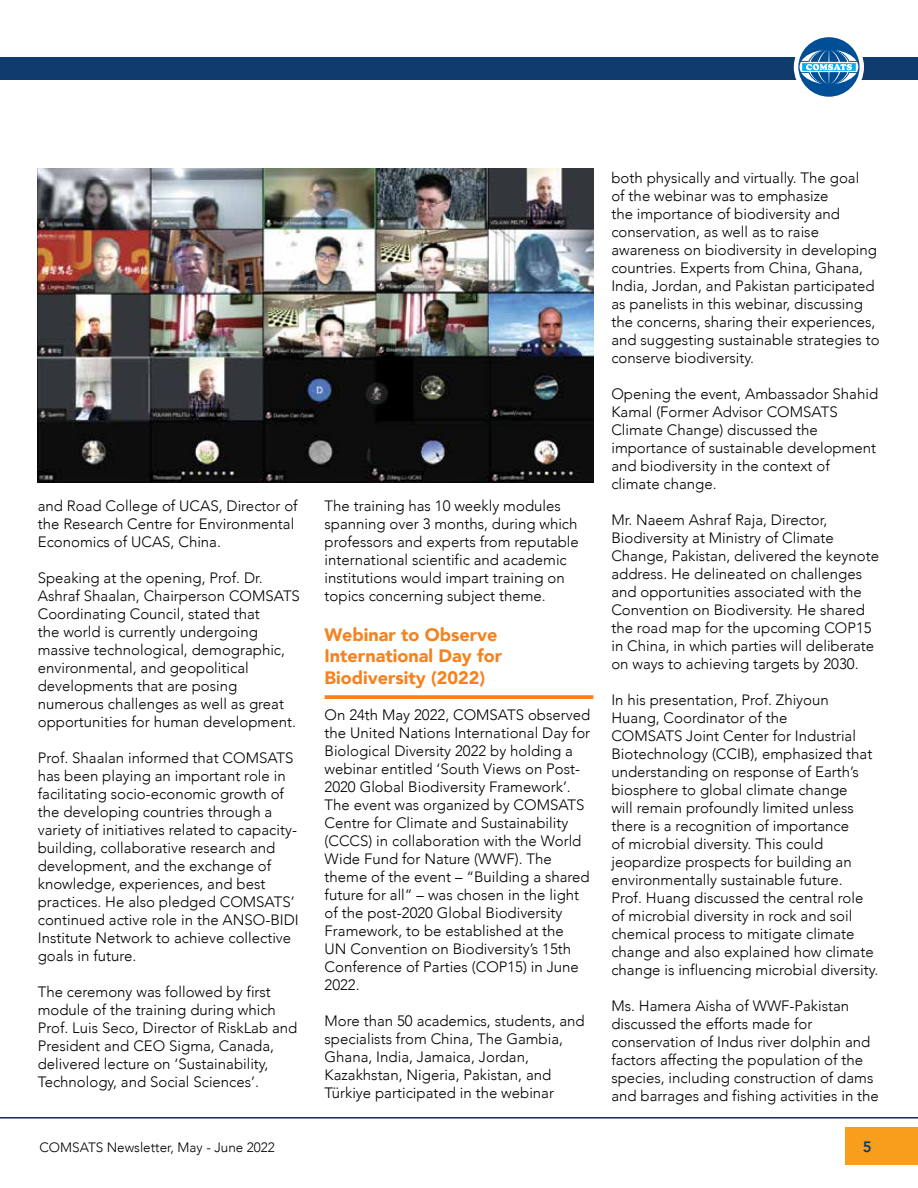
<style>
.page{position:relative;width:918px;height:1188px;background:#fff}
.page>*{position:absolute;margin:0;border:0;box-sizing:border-box;transform-origin:0 0}
.t1{font:900 18px/21.6px "Avenir";color:#f58220}
.t2{font:300 15px/18px "Avenir";color:#000}
.t3{font:800 15px "Avenir";color:#0f3c6c}
.t4{font:300 13.5px "Avenir";color:#000}
</style>
<div class="page">
<div style="left:0;top:0;width:918px;height:80px;background:#0f3c6c"></div>
<div style="left:0;top:0;width:918px;height:57px;background:#fff"></div>
<div style="left:794px;top:32px;width:70px;height:70px;background:#fff;border-radius:50%"></div>
<svg style="left:798px;top:37px;width:62px;height:60px"></svg>
<div style="left:845px;top:1127px;width:73px;height:38px;background:#f99d1c"></div>
<hr style="left:0;top:1117px;width:918px;height:2px;background:#102b4e">
<img style="left:38px;top:168px;width:555px;height:315px">
<svg style="left:325px;top:695px;width:268px;height:4px"></svg>
<p class="t2" style="left:38px;top:497px;width:261px">and Road College of UCAS, Director of the Research Centre for Environmental<br>Economics of UCAS, China.</p>
<p class="t2" style="left:38px;top:569px;width:264px">Speaking at the opening, Prof. Dr.<br>Ashraf Shaalan, Chairperson COMSATS Coordinating Council, stated that<br>the world is currently undergoing massive technological, demographic, environmental, and geopolitical developments that are posing numerous challenges as well as great opportunities for human development.</p>
<p class="t2" style="left:38px;top:749px;width:263px">Prof. Shaalan informed that COMSATS has been playing an important role in facilitating socio-economic growth of the developing countries through a variety of initiatives related to capacity&shy;building, collaborative research and development, and the exchange of knowledge, experiences, and best practices. He also pledged COMSATS’ continued active role in the ANSO-BIDI Institute Network to achieve collective goals in future.</p>
<p class="t2" style="left:38px;top:983px;width:261px">The ceremony was followed by first module of the training during which Prof. Luis Seco, Director of RiskLab and President and CEO Sigma, Canada, delivered lecture on ‘Sustainability, Technology, and Social Sciences’.</p>
<p class="t2" style="left:325px;top:497px;width:256px">The training has 10 weekly modules spanning over 3 months, during which professors and experts from reputable international scientific and academic institutions would impart training on topics concerning subject theme.</p>
<p class="t1" style="left:325px;top:623px;width:179px">Webinar to Observe<br>International Day for<br>Biodiversity (2022)</p>
<p class="t2" style="left:325px;top:706px;width:267px">On 24th May 2022, COMSATS observed the United Nations International Day for Biological Diversity 2022 by holding a webinar entitled ‘South Views on Post-2020 Global Biodiversity Framework’.<br>The event was organized by COMSATS Centre for Climate and Sustainability (CCCS) in collaboration with the World Wide Fund for Nature (WWF). The theme of the event – “Building a shared future for all” – was chosen in the light of the post-2020 Global Biodiversity Framework, to be established at the<br>UN Convention on Biodiversity’s 15th Conference of Parties (COP15) in June 2022.</p>
<p class="t2" style="left:325px;top:1012px;width:262px">More than 50 academics, students, and specialists from China, The Gambia, Ghana, India, Jamaica, Jordan, Kazakhstan, Nigeria, Pakistan, and Türkiye participated in the webinar</p>
<p class="t2" style="left:611px;top:169px;width:270px">both physically and virtually. The goal<br>of the webinar was to emphasize<br>the importance of biodiversity and conservation, as well as to raise awareness on biodiversity in developing countries. Experts from China, Ghana, India, Jordan, and Pakistan participated as panelists in this webinar, discussing the concerns, sharing their experiences, and suggesting sustainable strategies to conserve biodiversity.</p>
<p class="t2" style="left:611px;top:385px;width:268px">Opening the event, Ambassador Shahid<br>Kamal (Former Advisor COMSATS<br>Climate Change) discussed the importance of sustainable development and biodiversity in the context of climate change.</p>
<p class="t2" style="left:611px;top:511px;width:269px">Mr. Naeem Ashraf Raja, Director, Biodiversity at Ministry of Climate Change, Pakistan, delivered the keynote address. He delineated on challenges and opportunities associated with the Convention on Biodiversity. He shared the road map for the upcoming COP15 in China, in which parties will deliberate on ways to achieving targets by 2030.</p>
<p class="t2" style="left:611px;top:691px;width:268px">In his presentation, Prof. Zhiyoun Huang, Coordinator of the<br>COMSATS Joint Center for Industrial Biotechnology (CCIB), emphasized that understanding on response of Earth’s biosphere to global climate change<br>will remain profoundly limited unless there is a recognition of importance<br>of microbial diversity. This could jeopardize prospects for building an environmentally sustainable future.<br>Prof. Huang discussed the central role of microbial diversity in rock and soil chemical process to mitigate climate change and also explained how climate change is influencing microbial diversity.</p>
<p class="t2" style="left:611px;top:997px;width:269px">Ms. Hamera Aisha of WWF-Pakistan discussed the efforts made for conservation of Indus river dolphin and factors affecting the population of the species, including construction of dams and barrages and fishing activities in the</p>
<p class="t4" style="left:39px;top:1140px;width:237px">COMSATS Newsletter, May - June 2022</p>
<p class="t3" style="left:863px;top:1133px;width:10px">5</p>
</div>
